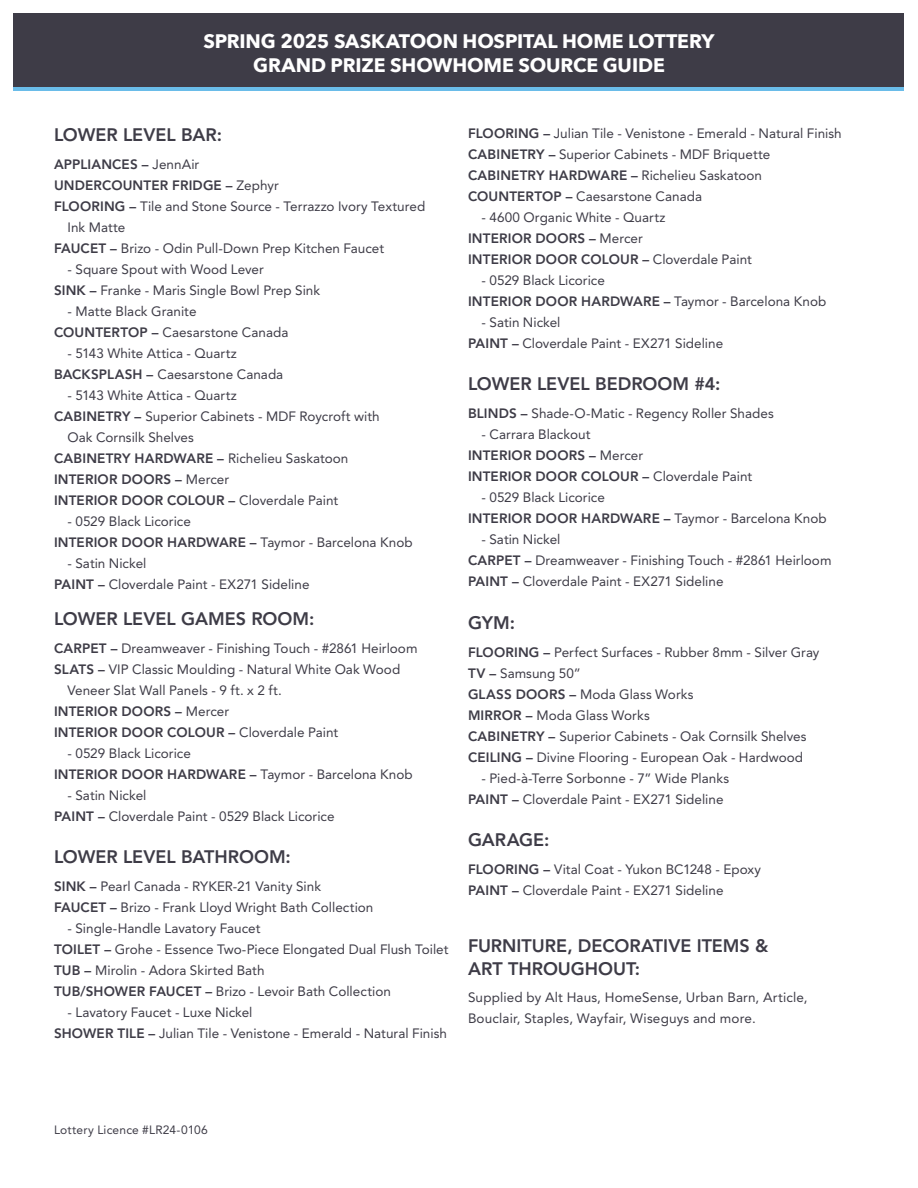
<style>
.page{position:relative;width:918px;height:1188px;background:#fff}
.page>*{position:absolute;margin:0;border:0;box-sizing:border-box;transform-origin:0 0}
.t1{font:700 19.5px/24px "Avenir Next";letter-spacing:-.005em;color:#fff;text-align:center}
.t2{font:800 18px/22.5px "Avenir LT Std";color:#3e3c47}
.t3{font:13.5px/21px "Avenir LT Std";color:#3e3c47}
.t4{font:800 13.5px "Avenir LT Std";letter-spacing:.01em;color:#3e3c47}
.t5{font:12px "Avenir LT Std";letter-spacing:.015em;color:#3e3c47}
.s1{font-weight:400}
.s2{font-weight:800}
</style>
<div class="page">
<div style="left:14px;top:14px;width:890px;height:74px;background:#3e3c47"></div>
<hr style="left:14px;top:88px;width:890px;height:3px;background:#6abce9">
<h1 class="t1" style="left:203px;top:29px;width:513px">SPRING 2025 SASKATOON HOSPITAL HOME LOTTERY<br>GRAND PRIZE SHOWHOME SOURCE GUIDE</h1>
<h2 class="t2" style="left:54px;top:124px;width:170px">LOWER LEVEL BAR:</h2>
<p class="t4" style="left:54px;top:156px;width:147px">APPLIANCES – <span class="s1">JennAir</span></p>
<p class="t4" style="left:54px;top:177px;width:226px">UNDERCOUNTER FRIDGE – <span class="s1">Zephyr</span></p>
<p class="t3" style="left:54px;top:196px;width:373px"><span class="s2">FLOORING –</span> Tile and Stone Source - Terrazzo Ivory Textured</p>
<p class="t3" style="left:68px;top:217px;width:59px">Ink Matte</p>
<p class="t3" style="left:54px;top:238px;width:332px"><span class="s2">FAUCET –</span> Brizo - Odin Pull-Down Prep Kitchen Faucet</p>
<p class="t3" style="left:54px;top:259px;width:268px;text-indent:14px">- Square Spout with Wood Lever<br><span class="s2">SINK –</span> Franke - Maris Single Bowl Prep Sink</p>
<p class="t3" style="left:54px;top:301px;width:236px;text-indent:14px">- Matte Black Granite<br><span class="s2">COUNTERTOP –</span> Caesarstone Canada</p>
<p class="t3" style="left:54px;top:343px;width:231px;text-indent:14px">- 5143 White Attica - Quartz<br><span class="s2">BACKSPLASH –</span> Caesarstone Canada</p>
<p class="t3" style="left:68px;top:385px;width:171px">- 5143 White Attica - Quartz</p>
<p class="t3" style="left:54px;top:406px;width:327px"><span class="s2">CABINETRY –</span> Superior Cabinets - MDF Roycroft with</p>
<p class="t3" style="left:68px;top:427px;width:128px">Oak Cornsilk Shelves</p>
<p class="t4" style="left:54px;top:450px;width:296px">CABINETRY HARDWARE – <span class="s1">Richelieu Saskatoon</span></p>
<p class="t4" style="left:54px;top:471px;width:177px">INTERIOR DOORS – <span class="s1">Mercer</span></p>
<p class="t4" style="left:54px;top:492px;width:286px">INTERIOR DOOR COLOUR – <span class="s1">Cloverdale Paint</span></p>
<p class="t3" style="left:54px;top:511px;width:360px;text-indent:14px">- 0529 Black Licorice<br><span class="s2">INTERIOR DOOR HARDWARE –</span> Taymor - Barcelona Knob</p>
<p class="t3" style="left:54px;top:553px;width:257px;text-indent:14px">- Satin Nickel<br><span class="s2">PAINT –</span> Cloverdale Paint - EX271 Sideline</p>
<h2 class="t2" style="left:54px;top:607px;width:262px">LOWER LEVEL GAMES ROOM:</h2>
<p class="t3" style="left:54px;top:637px;width:365px"><span class="s2">CARPET –</span> Dreamweaver - Finishing Touch - #2861 Heirloom</p>
<p class="t3" style="left:54px;top:658px;width:348px"><span class="s2">SLATS –</span> VIP Classic Moulding - Natural White Oak Wood</p>
<p class="t3" style="left:68px;top:679px;width:216px">Veneer Slat Wall Panels - 9 ft. x 2 ft.</p>
<p class="t4" style="left:54px;top:703px;width:177px">INTERIOR DOORS – <span class="s1">Mercer</span></p>
<p class="t4" style="left:54px;top:724px;width:286px">INTERIOR DOOR COLOUR – <span class="s1">Cloverdale Paint</span></p>
<p class="t3" style="left:54px;top:743px;width:360px;text-indent:14px">- 0529 Black Licorice<br><span class="s2">INTERIOR DOOR HARDWARE –</span> Taymor - Barcelona Knob</p>
<p class="t3" style="left:54px;top:785px;width:282px;text-indent:14px">- Satin Nickel<br><span class="s2">PAINT –</span> Cloverdale Paint - 0529 Black Licorice</p>
<h2 class="t2" style="left:54px;top:846px;width:238px">LOWER LEVEL BATHROOM:</h2>
<p class="t3" style="left:54px;top:876px;width:321px"><span class="s2">SINK –</span> Pearl Canada - RYKER-21 Vanity Sink<br><span class="s2">FAUCET –</span> Brizo - Frank Lloyd Wright Bath Collection</p>
<p class="t3" style="left:54px;top:918px;width:396px;text-indent:14px">- Single-Handle Lavatory Faucet<br><span class="s2">TOILET –</span> Grohe - Essence Two-Piece Elongated Dual Flush Toilet <span class="s2">TUB –</span> Mirolin - Adora Skirted Bath<br><span class="s2">TUB/SHOWER FAUCET –</span> Brizo - Levoir Bath Collection</p>
<p class="t3" style="left:54px;top:1002px;width:395px;text-indent:14px">- Lavatory Faucet - Luxe Nickel<br><span class="s2">SHOWER TILE –</span> Julian Tile - Venistone - Emerald - Natural Finish</p>
<p class="t3" style="left:468px;top:123px;width:375px"><span class="s2">FLOORING –</span> Julian Tile - Venistone - Emerald - Natural Finish <span class="s2">CABINETRY –</span> Superior Cabinets - MDF Briquette <span class="s2">CABINETRY HARDWARE –</span> Richelieu Saskatoon <span class="s2">COUNTERTOP –</span> Caesarstone Canada</p>
<p class="t3" style="left:468px;top:207px;width:285px;text-indent:14px">- 4600 Organic White - Quartz<br><span class="s2">INTERIOR DOORS –</span> Mercer<br><span class="s2">INTERIOR DOOR COLOUR –</span> Cloverdale Paint</p>
<p class="t3" style="left:468px;top:270px;width:360px;text-indent:14px">- 0529 Black Licorice<br><span class="s2">INTERIOR DOOR HARDWARE –</span> Taymor - Barcelona Knob</p>
<p class="t3" style="left:468px;top:312px;width:257px;text-indent:14px">- Satin Nickel<br><span class="s2">PAINT –</span> Cloverdale Paint - EX271 Sideline</p>
<h2 class="t2" style="left:468px;top:373px;width:254px">LOWER LEVEL BEDROOM #4:</h2>
<p class="t3" style="left:468px;top:403px;width:307px"><span class="s2">BLINDS –</span> Shade-O-Matic - Regency Roller Shades</p>
<p class="t3" style="left:468px;top:424px;width:286px;text-indent:14px">- Carrara Blackout<br><span class="s2">INTERIOR DOORS –</span> Mercer<br><span class="s2">INTERIOR DOOR COLOUR –</span> Cloverdale Paint</p>
<p class="t3" style="left:468px;top:487px;width:360px;text-indent:14px">- 0529 Black Licorice<br><span class="s2">INTERIOR DOOR HARDWARE –</span> Taymor - Barcelona Knob</p>
<p class="t3" style="left:468px;top:529px;width:365px;text-indent:14px">- Satin Nickel<br><span class="s2">CARPET –</span> Dreamweaver - Finishing Touch - #2861 Heirloom<br><span class="s2">PAINT –</span> Cloverdale Paint - EX271 Sideline</p>
<h2 class="t2" style="left:468px;top:611px;width:49px">GYM:</h2>
<p class="t3" style="left:468px;top:642px;width:353px"><span class="s2">FLOORING –</span> Perfect Surfaces - Rubber 8mm - Silver Gray <span class="s2">TV –</span> Samsung 50”<br><span class="s2">GLASS DOORS –</span> Moda Glass Works<br><span class="s2">MIRROR –</span> Moda Glass Works<br><span class="s2">CABINETRY –</span> Superior Cabinets - Oak Cornsilk Shelves <span class="s2">CEILING –</span> Divine Flooring - European Oak - Hardwood</p>
<p class="t3" style="left:468px;top:768px;width:263px;text-indent:14px">- Pied-à-Terre Sorbonne - 7” Wide Planks<br><span class="s2">PAINT –</span> Cloverdale Paint - EX271 Sideline</p>
<h2 class="t2" style="left:468px;top:829px;width:83px">GARAGE:</h2>
<p class="t3" style="left:468px;top:859px;width:295px"><span class="s2">FLOORING –</span> Vital Coat - Yukon BC1248 - Epoxy<br><span class="s2">PAINT –</span> Cloverdale Paint - EX271 Sideline</p>
<h2 class="t2" style="left:468px;top:935px;width:302px">FURNITURE, DECORATIVE ITEMS &amp;<br>ART THROUGHOUT:</h2>
<p class="t3" style="left:468px;top:987px;width:341px">Supplied by Alt Haus, HomeSense, Urban Barn, Article,<br>Bouclair, Staples, Wayfair, Wiseguys and more.</p>
<p class="t5" style="left:54px;top:1123px;width:155px">Lottery Licence #LR24-0106</p>
</div>
